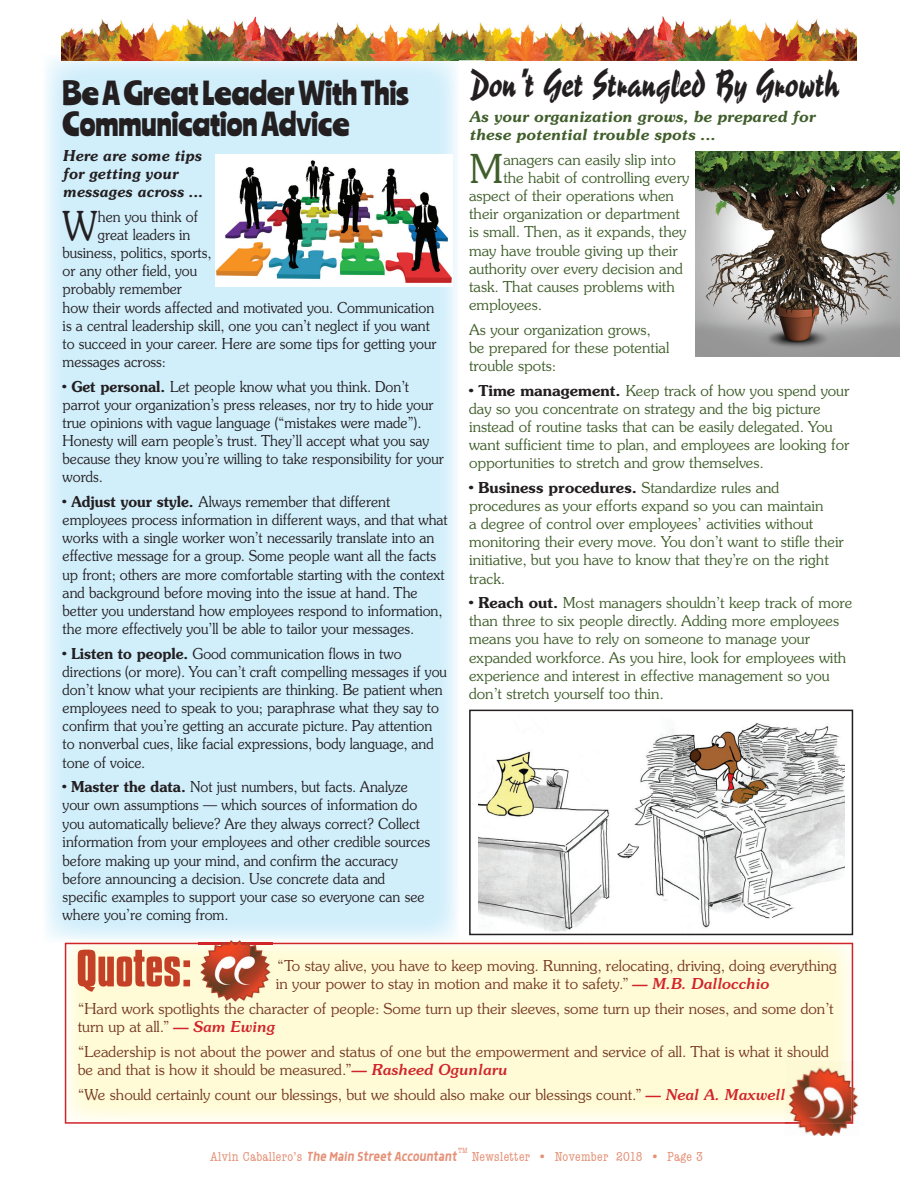
<style>
.page{position:relative;width:918px;height:1188px;background:#fff}
.page>*{position:absolute;margin:0;border:0;box-sizing:border-box;transform-origin:0 0}
.t1{font:300 39.75px "Souvenir Greek";color:#405e2b}
.t2{font:300 39.75px "Souvenir Greek";color:#231f20;scale:.94 1}
.t3{font:36px "Reporter Two";color:#231f20}
.t4{font:30px/31.5px "Ranchers";color:#231f20;scale:1.1 1}
.t5{font:300 15px/18.1px "Souvenir Greek";color:#231f20;scale:.94 1}
.t6{font:300 15px/18.1px "Souvenir Greek";color:#405e2b}
.t7{font:300 15px/18.1px "Souvenir Greek";color:#773a22}
.t8{font:italic 600 15px/18.1px "Souvenir";color:#405e2b}
.t9{font:italic 600 15px/18.1px "Souvenir";color:#231f20;scale:.94 1}
.t10{font:italic 15px "Morl";letter-spacing:-.005em;color:#e59177;scale:.9 1}
.t11{font:600 15px "Souvenir";color:#231f20}
.t12{font:condensed 13.5px "American Typewriter";letter-spacing:.025em;color:#e59177}
.t13{font:condensed 7.8px "American Typewriter";color:#e59177}
.s1{font-family:"Souvenir";font-weight:600}
.s2{font-family:"Souvenir Greek BT";font-size:15.9px}
.s3{font-family:"Souvenir";font-weight:600;color:#231f20}
.s4{font-family:"Souvenir Greek";font-weight:300;color:#405e2b}
.s5{font-family:"Souvenir";font-weight:500;font-style:italic;color:#d1232a}
.s6{font-family:"American Typewriter";font-style:normal;font-stretch:condensed;font-size:13.5px}
</style>
<div class="page">
<div style="left:46px;top:58px;width:361px;height:885px;background:#d1eefb"></div>
<img style="left:407px;top:60px;width:52px;height:879px">
<img style="left:114px;top:17px;width:742px;height:43px">
<img style="left:61px;top:19px;width:53px;height:35px">
<img style="left:61px;top:54px;width:398px;height:6px">
<img style="left:65px;top:939px;width:394px;height:4px">
<svg style="left:65px;top:943px;width:788px;height:181px;background:#fef7d5"></svg>
<svg style="left:78px;top:950px;width:112px;height:42px;background:#df9678"></svg>
<img style="left:198px;top:939px;width:75px;height:62px">
<img style="left:198px;top:943px;width:75px;height:1px">
<img style="left:784px;top:1061px;width:75px;height:75px">
<img style="left:785px;top:1061px;width:68px;height:63px">
<img style="left:696px;top:152px;width:204px;height:204px">
<img style="left:479px;top:723px;width:366px;height:213px">
<div style="left:469px;top:710px;width:384px;height:225px;border:2px solid #231f20"></div>
<img style="left:216px;top:154px;width:237px;height:133px">
<h3 class="t4" style="left:63px;top:76px;width:316px">Be A Great Leader With This<br>Communication Advice</h3>
<p class="t9" style="left:63px;top:146px;width:151px">Here are some tips for getting your messages across ...</p>
<h1 class="t2" style="left:63px;top:203px;width:39px">W</h1>
<p class="t5" style="left:98px;top:208px;width:108px">hen you think of</p>
<p class="t5" style="left:98px;top:226px;width:100px">great leaders in</p>
<p class="t5" style="left:63px;top:244px;width:160px">business, politics, sports,</p>
<p class="t5" style="left:63px;top:262px;width:145px">or any other field, you</p>
<p class="t5" style="left:63px;top:280px;width:128px">probably remember</p>
<p class="t5" style="left:63px;top:298px;width:397px">how their words affected and motivated you. Communication</p>
<p class="t5" style="left:63px;top:317px;width:392px">is a central leadership skill, one you can’t neglect if you want</p>
<p class="t5" style="left:63px;top:335px;width:399px">to succeed in your career. Here are some tips for getting your</p>
<p class="t5" style="left:63px;top:353px;width:112px">messages across:</p>
<p class="t5" style="left:63px;top:377px;width:407px"><span class="s1">• Get personal.</span> Let people know what you think. Don’t parrot your organization’s press releases, nor try to hide your true opinions with vague language (“mistakes were made”).<br>Honesty will earn people’s trust. They’ll accept what you say because they know you’re willing to take responsibility for your words.</p>
<p class="t5" style="left:63px;top:493px;width:411px"><span class="s1">• Adjust your style.</span> Always remember that different employees process information in different ways, and that what works with a single worker won’t necessarily translate into an effective message for a group. Some people want all the facts up front; others are more comfortable starting with the context and background before moving into the issue at hand. The better you understand how employees respond to information, the more effectively you’ll be able to tailor your messages.</p>
<p class="t5" style="left:63px;top:645px;width:410px"><span class="s1">• Listen to people.</span> Good communication flows in two directions (or more). You can’t craft compelling messages if you don’t know what your recipients are thinking. Be patient when employees need to speak to you; paraphrase what they say to confirm that you’re getting an accurate picture. Pay attention to nonverbal cues, like facial expressions, body language, and tone of voice.</p>
<p class="t5" style="left:63px;top:778px;width:392px"><span class="s1">• Master the data.</span> Not just numbers, but facts. Analyze your own assumptions — which sources of information do you automatically believe? Are they always correct? Collect information from your employees and other credible sources before making up your mind, and confirm <span class="s2">the</span> accuracy before announcing a decision. Use concrete data and specific examples to support your case so everyone can see where you’re coming from.</p>
<h2 class="t3" style="left:469px;top:62px;width:372px">Don’t Get Strangled By Growth</h2>
<p class="t8" style="left:469px;top:108px;width:347px">As your organization grows, be prepared for these potential trouble spots ...</p>
<h1 class="t1" style="left:469px;top:146px;width:36px">M</h1>
<p class="t6" style="left:503px;top:151px;width:174px">anagers can easily slip into</p>
<p class="t6" style="left:503px;top:169px;width:187px">the habit of controlling every</p>
<p class="t6" style="left:469px;top:187px;width:206px">aspect of their operations when</p>
<p class="t6" style="left:469px;top:205px;width:212px">their organization or department</p>
<p class="t6" style="left:469px;top:223px;width:219px">is small. Then, as it expands, they</p>
<p class="t6" style="left:469px;top:241px;width:210px">may have trouble giving up their</p>
<p class="t6" style="left:469px;top:260px;width:215px">authority over every decision and</p>
<p class="t6" style="left:469px;top:278px;width:207px">task. That causes problems with</p>
<p class="t6" style="left:469px;top:296px;width:75px">employees.</p>
<p class="t6" style="left:469px;top:320px;width:202px">As your organization grows, be prepared for these potential trouble spots:</p>
<p class="t6" style="left:469px;top:381px;width:382px"><span class="s3">• Time management.</span> Keep track of how you spend your day so you concentrate on strategy and the big picture instead of routine tasks that can be easily delegated. You want sufficient time to plan, and employees are looking for opportunities to stretch and grow themselves.</p>
<p class="t11" style="left:469px;top:478px;width:312px">• Business procedures. <span class="s4">Standardize rules and</span></p>
<p class="t6" style="left:469px;top:497px;width:376px">procedures as your efforts expand so you can maintain<br>a degree of control over employees’ activities without monitoring their every move. You don’t want to stifle their initiative, but you have to know that they’re on the right track.</p>
<p class="t6" style="left:469px;top:594px;width:385px"><span class="s3">• Reach out.</span> Most managers shouldn’t keep track of more than three to six people directly. Adding more employees means you have to rely on someone to manage your expanded workforce. As you hire, look for employees with experience and interest in effective management so you don’t stretch yourself too thin.</p>
<p class="t7" style="left:276px;top:957px;width:563px">“To stay alive, you have to keep moving. Running, relocating, driving, doing everything in your power to stay in motion and make it to safety.” <span class="s5">— M.B. Dallocchio</span></p>
<p class="t7" style="left:78px;top:1000px;width:757px">“Hard work spotlights the character of people: Some turn up their sleeves, some turn up their noses, and some don’t turn up at all.” <span class="s5">— Sam Ewing</span></p>
<p class="t7" style="left:78px;top:1043px;width:753px">“Leadership is not about the power and status of one but the empowerment and service of all. That is what it should be and that is how it should be measured.”<span class="s5">— Rasheed Ogunlaru</span></p>
<p class="t7" style="left:78px;top:1086px;width:709px">“We should certainly count our blessings, but we should also make our blessings count.” <span class="s5">— Neal A. Maxwell</span></p>
<p class="t13" style="left:458px;top:1146px;width:11px">TM</p>
<p class="t10" style="left:210px;top:1148px;width:275px"><span class="s6">Alvin Caballero’s</span> The Main Street Accountant</p>
<p class="t12" style="left:472px;top:1149px;width:233px">Newsletter • November 2018 • Page 3</p>
</div>
